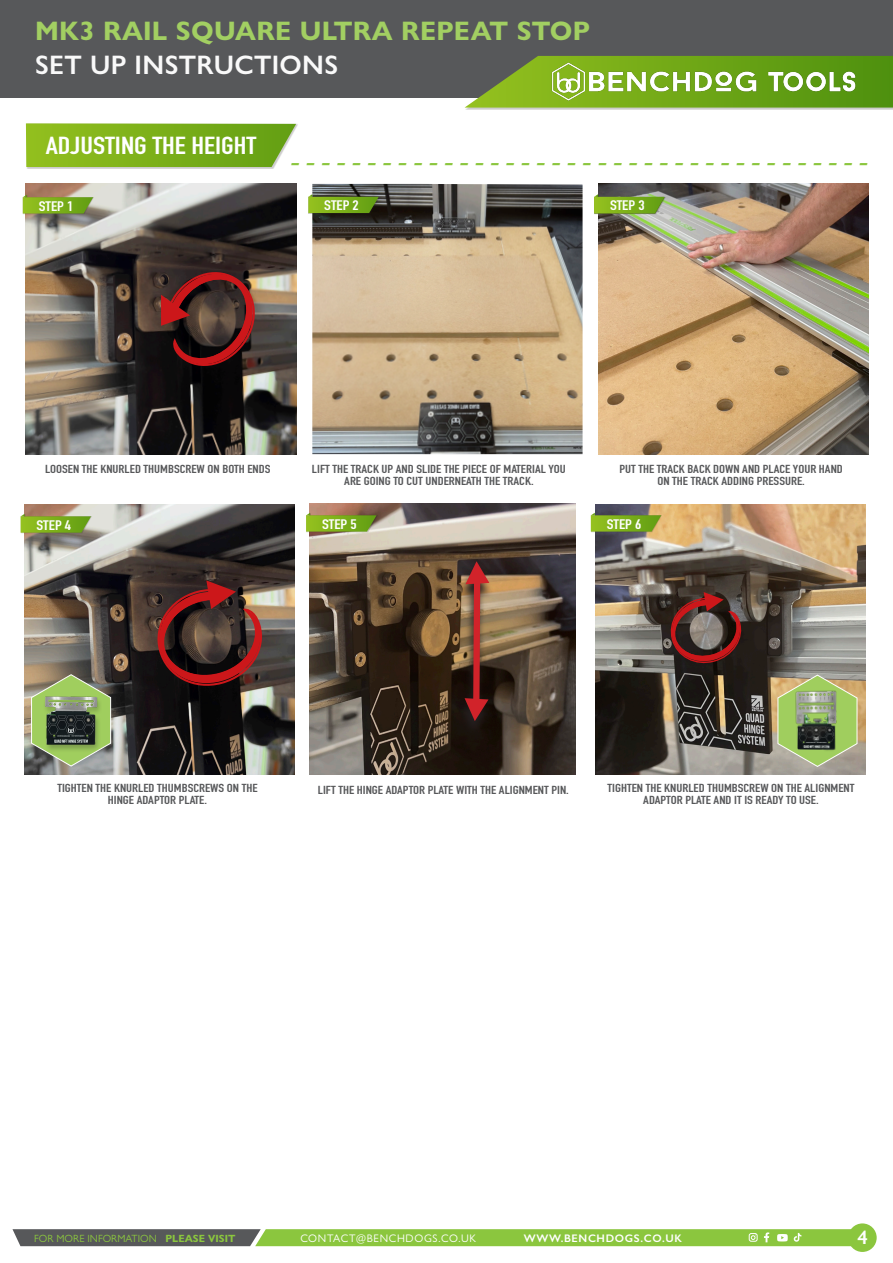
<style>
.page{position:relative;width:893px;height:1263px;background:#fff}
.page>*{position:absolute;margin:0;border:0;box-sizing:border-box;transform-origin:0 0}
.t1{font:700 30px "Minion Pro";color:#8bc63e}
.t2{font:700 26.85px "Gill Sans Nova";letter-spacing:.01em;color:#a2cf62}
.t3{font:600 26.85px "Gill Sans Nova";letter-spacing:.01em;color:#f9f9f9}
.t4{font:700 24.3px "DIN Condensed";color:#fff;scale:1.22 1}
.t5{font:600 19.5px "Gill Sans Nova";color:#fff}
.t6{font:700 13.65px "DIN Condensed";color:#fff;scale:1.22 1}
.t7{font:700 11.55px/12px "DIN Condensed";color:#57585a;text-align:center;scale:1.22 1}
.t8{font:10.95px "Gill Sans Nova";letter-spacing:.06em;color:#fff}
.t9{font:600 10.95px "Gill Sans";letter-spacing:.06em;color:#fff}
.t10{font:10.5px "Gill Sans Nova";color:#8bc63e}
.s1{font-weight:700}
</style>
<div class="page">
<svg style="left:12px;top:1229px;width:838px;height:17px;background:#80a84c"></svg>
<div style="left:0;top:0;width:893px;height:98px;background:#57585a"></div>
<div style="left:465px;top:57px;width:428px;height:53px;background:#ccc"></div>
<svg style="left:465px;top:56px;width:428px;height:52px;background:#6e9a27"></svg>
<img style="left:551px;top:62px;width:308px;height:39px">
<div style="left:848px;top:1223px;width:29px;height:29px;background:#8bc63e;border-radius:50%"></div>
<img style="left:598px;top:184px;width:270px;height:270px">
<div style="left:594px;top:197px;width:72px;height:17px;background:#231f20;opacity:.23"></div>
<img style="left:26px;top:184px;width:270px;height:270px">
<img style="left:312px;top:184px;width:271px;height:270px">
<div style="left:23px;top:197px;width:71px;height:17px;background:#231f20;opacity:.23"></div>
<svg style="left:23px;top:195px;width:70px;height:19px"></svg>
<div style="left:308px;top:197px;width:72px;height:17px;background:#231f20;opacity:.23"></div>
<svg style="left:308px;top:194px;width:71px;height:19px"></svg>
<svg style="left:594px;top:194px;width:71px;height:20px"></svg>
<div style="left:26px;top:124px;width:272px;height:45px;background:#231f20;opacity:.23"></div>
<svg style="left:26px;top:123px;width:270px;height:44px;background:#83b325"></svg>
<img style="left:24px;top:504px;width:271px;height:270px">
<img style="left:595px;top:504px;width:270px;height:270px">
<img style="left:310px;top:504px;width:265px;height:270px">
<div style="left:21px;top:516px;width:71px;height:17px;background:#231f20;opacity:.23"></div>
<svg style="left:21px;top:514px;width:70px;height:19px"></svg>
<svg style="left:306px;top:513px;width:71px;height:19px"></svg>
<div style="left:591px;top:515px;width:71px;height:17px;background:#231f20;opacity:.23"></div>
<svg style="left:591px;top:513px;width:70px;height:19px"></svg>
<svg style="left:151px;top:580px;width:119px;height:110px;background:#592f2b"></svg>
<svg style="left:666px;top:592px;width:80px;height:74px;background:#5e3633"></svg>
<svg style="left:161px;top:264px;width:98px;height:111px;background:#522522"></svg>
<svg style="left:31px;top:674px;width:80px;height:93px;background:#95a870"></svg>
<svg style="left:777px;top:674px;width:81px;height:93px;background:#adbf79"></svg>
<div style="left:42px;top:696px;width:60px;height:56px;background:#231f20;opacity:.27"></div>
<img style="left:45px;top:695px;width:55px;height:52px">
<img style="left:794px;top:690px;width:45px;height:61px">
<svg style="left:456px;top:565px;width:38px;height:172px;background:#503e2a"></svg>
<svg style="left:465px;top:561px;width:24px;height:160px;background:#813d32"></svg>
<p class="t2" style="left:35px;top:15px;width:556px">MK3 RAIL SQUARE ULTRA REPEAT STOP</p>
<p class="t3" style="left:35px;top:48px;width:305px">SET UP INSTRUCTIONS</p>
<p class="t4" style="left:46px;top:129px;width:174px">ADJUSTING THE HEIGHT</p>
<p class="t1" style="left:290px;top:141px;width:580px">--------------------------------------</p>
<p class="t6" style="left:39px;top:197px;width:30px">STEP 1</p>
<p class="t6" style="left:324px;top:196px;width:30px">STEP 2</p>
<p class="t6" style="left:610px;top:196px;width:30px">STEP 3</p>
<p class="t6" style="left:639px;top:197px;width:7px">4</p>
<p class="t7" style="left:45px;top:463px;width:186px">LOOSEN THE KNURLED THUMBSCREW ON BOTH ENDS</p>
<p class="t7" style="left:312px;top:463px;width:210px">LIFT THE TRACK UP AND SLIDE THE PIECE OF MATERIAL YOU<br>ARE GOING TO CUT UNDERNEATH THE TRACK.</p>
<p class="t7" style="left:619px;top:463px;width:185px">PUT THE TRACK BACK DOWN AND PLACE YOUR HAND<br>ON THE TRACK ADDING PRESSURE.</p>
<p class="t6" style="left:37px;top:516px;width:30px">STEP 4</p>
<p class="t6" style="left:322px;top:515px;width:30px">STEP 5</p>
<p class="t6" style="left:607px;top:515px;width:30px">STEP 6</p>
<p class="t7" style="left:57px;top:782px;width:166px">TIGHTEN THE KNURLED THUMBSCREWS ON THE<br>HINGE ADAPTOR PLATE.</p>
<p class="t7" style="left:608px;top:782px;width:204px">TIGHTEN THE KNURLED THUMBSCREW ON THE ALIGNMENT<br>ADAPTOR PLATE AND IT IS READY TO USE.</p>
<p class="t7" style="left:318px;top:784px;width:207px">LIFT THE HINGE ADAPTOR PLATE WITH THE ALIGNMENT PIN.</p>
<p class="t10" style="left:34px;top:1231px;width:203px">FOR MORE INFORMATION <span class="s1">PLEASE VISIT</span></p>
<p class="t8" style="left:300px;top:1231px;width:177px">CONTACT@BENCHDOGS.CO.UK</p>
<p class="t9" style="left:524px;top:1231px;width:160px">WWW.BENCHDOGS.CO.UK</p>
<p class="t5" style="left:857px;top:1226px;width:12px">4</p>
</div>
